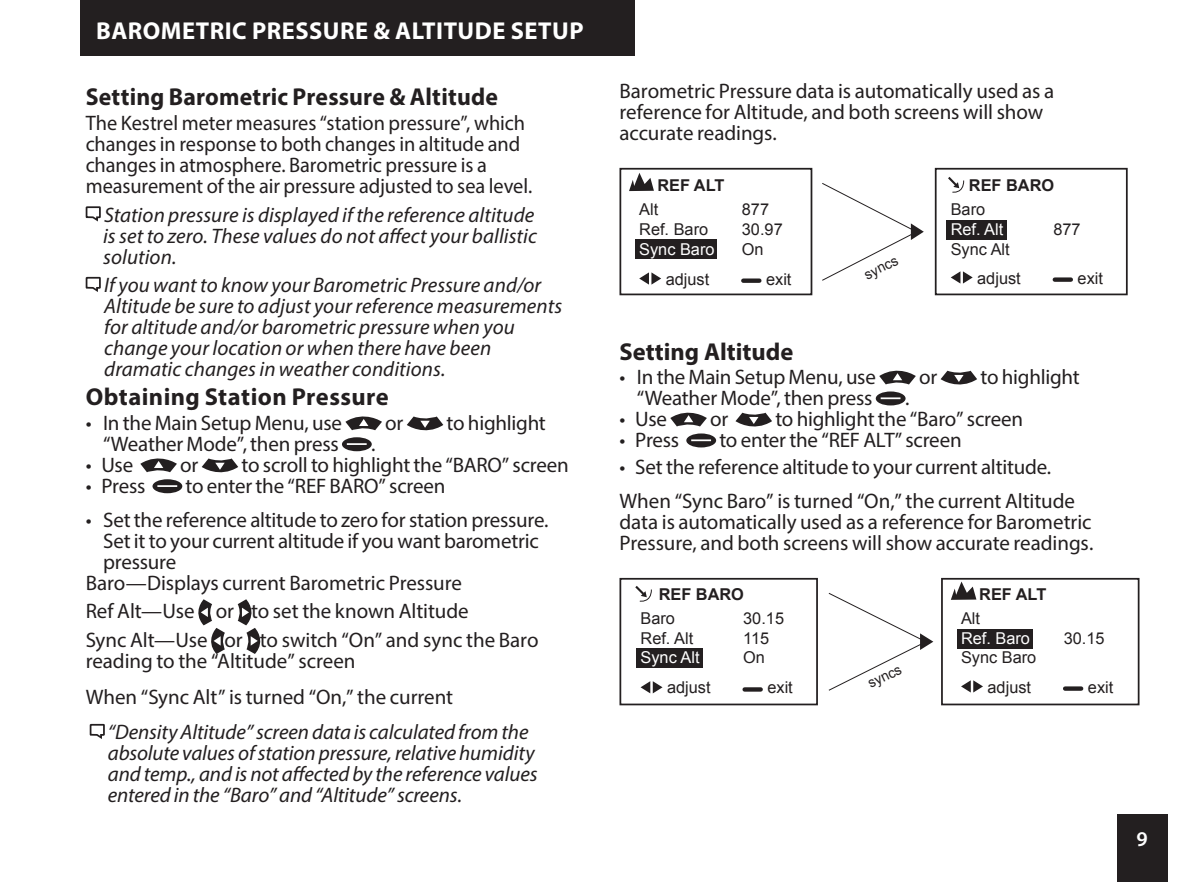
<style>
.page{position:relative;width:1197px;height:882px;background:#fff}
.page>*{position:absolute;margin:0;border:0;box-sizing:border-box;transform-origin:0 0}
.t1{font:700 24.5px "Myriad Pro";letter-spacing:.01em;color:#231f20}
.t2{font:700 24.5px "Myriad Pro";letter-spacing:.02em;color:#fff}
.t3{font:21px/21px "Myriad Pro";letter-spacing:-.005em;color:#231f20}
.t4{font:italic 21px/21px "Myriad Pro";color:#231f20}
.t5{font:600 21px "Myriad Pro";color:#fff}
.t6{font:16.45px/29.1px "Arial";color:#231f20}
.t7{font:16.45px "Arial";color:#fff}
.t8{font:700 16.45px "Arial";color:#231f20}
.t9{font:14px "Arial";color:#231f20}
</style>
<div class="page">
<div style="left:1117px;top:814px;width:50px;height:68px;background:#231f20"></div>
<svg style="left:85px;top:206px;width:16px;height:16px"></svg>
<svg style="left:85px;top:276px;width:16px;height:16px"></svg>
<svg style="left:345px;top:416px;width:37px;height:14px"></svg>
<svg style="left:407px;top:417px;width:36px;height:14px"></svg>
<div style="left:342px;top:437px;width:30px;height:14px;background:#231f20;border-radius:50%"></div>
<hr style="left:347px;top:443px;width:20px;height:2px;background:#fff">
<svg style="left:140px;top:458px;width:37px;height:14px"></svg>
<svg style="left:202px;top:459px;width:36px;height:14px"></svg>
<div style="left:153px;top:479px;width:29px;height:14px;background:#231f20;border-radius:50%"></div>
<hr style="left:157px;top:485px;width:20px;height:2px;background:#fff">
<svg style="left:198px;top:599px;width:27px;height:55px"></svg>
<svg style="left:238px;top:599px;width:23px;height:55px"></svg>
<svg style="left:89px;top:723px;width:16px;height:16px"></svg>
<div style="left:80px;top:0;width:555px;height:55px;background:#231f20"></div>
<div style="left:619px;top:168px;width:193px;height:127px;border:2px solid #231f20"></div>
<div style="left:935px;top:168px;width:193px;height:127px;border:2px solid #231f20"></div>
<div style="left:635px;top:239px;width:82px;height:20px;background:#231f20"></div>
<svg style="left:822px;top:183px;width:102px;height:98px"></svg>
<svg style="left:639px;top:272px;width:22px;height:13px"></svg>
<div style="left:743px;top:278px;width:16px;height:5px;background:#231f20"></div>
<div style="left:947px;top:220px;width:60px;height:20px;background:#231f20"></div>
<svg style="left:951px;top:271px;width:22px;height:13px"></svg>
<div style="left:1055px;top:277px;width:16px;height:5px;background:#231f20"></div>
<svg style="left:629px;top:173px;width:25px;height:18px"></svg>
<svg style="left:948px;top:177px;width:17px;height:16px"></svg>
<svg style="left:879px;top:370px;width:37px;height:14px"></svg>
<svg style="left:941px;top:371px;width:36px;height:14px"></svg>
<svg style="left:876px;top:391px;width:30px;height:14px"></svg>
<hr style="left:881px;top:397px;width:20px;height:2px;background:#fff">
<svg style="left:670px;top:412px;width:37px;height:14px"></svg>
<svg style="left:736px;top:413px;width:36px;height:14px"></svg>
<div style="left:686px;top:433px;width:30px;height:14px;background:#231f20;border-radius:50%"></div>
<hr style="left:691px;top:439px;width:20px;height:2px;background:#fff">
<div style="left:637px;top:648px;width:66px;height:20px;background:#231f20"></div>
<svg style="left:641px;top:681px;width:22px;height:12px"></svg>
<div style="left:745px;top:687px;width:16px;height:5px;background:#231f20"></div>
<div style="left:619px;top:578px;width:199px;height:127px;border:2px solid #231f20"></div>
<div style="left:941px;top:578px;width:199px;height:127px;border:2px solid #231f20"></div>
<svg style="left:828px;top:593px;width:105px;height:98px"></svg>
<div style="left:957px;top:629px;width:76px;height:20px;background:#231f20"></div>
<svg style="left:961px;top:680px;width:22px;height:13px"></svg>
<div style="left:1065px;top:686px;width:16px;height:5px;background:#231f20"></div>
<svg style="left:951px;top:582px;width:25px;height:18px"></svg>
<svg style="left:635px;top:586px;width:17px;height:16px"></svg>
<p class="t2" style="left:96px;top:15px;width:489px">BAROMETRIC PRESSURE &amp; ALTITUDE SETUP</p>
<p class="t1" style="left:86px;top:81px;width:414px">Setting Barometric Pressure &amp; Altitude</p>
<p class="t3" style="left:86px;top:112px;width:448px">The Kestrel meter measures “station pressure”, which changes in response to both changes in altitude and changes in atmosphere. Barometric pressure is a measurement of the air pressure adjusted to sea level.</p>
<p class="t4" style="left:103px;top:204px;width:435px">Station pressure is displayed if the reference altitude is set to zero. These values do not affect your ballistic solution.</p>
<p class="t4" style="left:104px;top:274px;width:460px">If you want to know your Barometric Pressure and/or Altitude be sure to adjust your reference measurements for altitude and/or barometric pressure when you change your location or when there have been dramatic changes in weather conditions.</p>
<p class="t1" style="left:86px;top:381px;width:305px">Obtaining Station Pressure</p>
<p class="t3" style="left:86px;top:412px;width:258px">• In the Main Setup Menu, use</p>
<p class="t3" style="left:385px;top:412px;width:20px">or</p>
<p class="t3" style="left:447px;top:412px;width:101px">to highlight</p>
<p class="t3" style="left:103px;top:433px;width:237px">“Weather Mode”, then press</p>
<p class="t3" style="left:371px;top:433px;width:6px">.</p>
<p class="t3" style="left:86px;top:454px;width:49px">• Use</p>
<p class="t3" style="left:180px;top:454px;width:20px">or</p>
<p class="t3" style="left:242px;top:454px;width:329px">to scroll to highlight the “BARO” screen</p>
<p class="t3" style="left:86px;top:475px;width:61px">• Press</p>
<p class="t3" style="left:186px;top:475px;width:261px">to enter the “REF BARO” screen</p>
<p class="t3" style="left:86px;top:509px;width:464px">• Set the reference altitude to zero for station pressure.</p>
<p class="t3" style="left:103px;top:530px;width:437px">Set it to your current altitude if you want barometric</p>
<p class="t3" style="left:103px;top:551px;width:75px">pressure</p>
<p class="t3" style="left:86px;top:572px;width:378px">Baro—Displays current Barometric Pressure</p>
<p class="t3" style="left:86px;top:597px;width:454px;line-height:28.7px">Ref Alt—Use or to set the known Altitude<br>Sync Alt—Use or to switch “On” and sync the Baro</p>
<p class="t3" style="left:86px;top:643px;width:369px;line-height:35.7px">reading to the “Altitude” screen<br>When “Sync Alt” is turned “On,” the current</p>
<p class="t4" style="left:108px;top:721px;width:431px">“Density Altitude” screen data is calculated from the absolute values of station pressure, relative humidity and temp., and is not affected by the reference values entered in the “Baro” and “Altitude” screens.</p>
<p class="t3" style="left:620px;top:80px;width:436px">Barometric Pressure data is automatically used as a reference for Altitude, and both screens will show accurate readings.</p>
<p class="t8" style="left:657px;top:174px;width:69px">REF ALT</p>
<p class="t6" style="left:639px;top:195px;width:21px">Alt</p>
<p class="t6" style="left:742px;top:195px;width:29px">877</p>
<p class="t6" style="left:639px;top:215px;width:70px">Ref. Baro</p>
<p class="t6" style="left:742px;top:215px;width:42px">30.97</p>
<p class="t7" style="left:639px;top:238px;width:77px">Sync Baro</p>
<p class="t6" style="left:742px;top:234px;width:23px">On</p>
<p class="t6" style="left:666px;top:264px;width:45px">adjust</p>
<p class="t6" style="left:766px;top:264px;width:27px">exit</p>
<p class="t9" style="left:861px;top:267px;width:37px;rotate:-26deg">syncs</p>
<p class="t8" style="left:969px;top:174px;width:87px">REF BARO</p>
<p class="t6" style="left:951px;top:195px;width:36px">Baro</p>
<p class="t7" style="left:951px;top:218px;width:54px">Ref. Alt</p>
<p class="t6" style="left:1053px;top:215px;width:29px">877</p>
<p class="t6" style="left:977px;top:234px;width:45px;text-indent:-27px">Sync Alt adjust</p>
<p class="t6" style="left:1078px;top:263px;width:27px">exit</p>
<p class="t1" style="left:620px;top:335px;width:175px">Setting Altitude</p>
<p class="t3" style="left:620px;top:367px;width:258px">• In the Main Setup Menu, use</p>
<p class="t3" style="left:919px;top:367px;width:20px">or</p>
<p class="t3" style="left:980px;top:367px;width:101px">to highlight</p>
<p class="t3" style="left:637px;top:388px;width:237px">“Weather Mode”, then press</p>
<p class="t3" style="left:905px;top:388px;width:6px">.</p>
<p class="t3" style="left:620px;top:409px;width:49px">• Use</p>
<p class="t3" style="left:710px;top:409px;width:20px">or</p>
<p class="t3" style="left:775px;top:409px;width:249px">to highlight the “Baro” screen</p>
<p class="t3" style="left:620px;top:430px;width:61px">• Press</p>
<p class="t3" style="left:719px;top:430px;width:244px">to enter the “REF ALT” screen</p>
<p class="t3" style="left:620px;top:450px;width:457px;line-height:33.6px">• Set the reference altitude to your current altitude.<br>When “Sync Baro” is turned “On,” the current Altitude</p>
<p class="t3" style="left:620px;top:511px;width:475px">data is automatically used as a reference for Barometric<br>Pressure, and both screens will show accurate readings.</p>
<p class="t8" style="left:659px;top:583px;width:87px">REF BARO</p>
<p class="t6" style="left:641px;top:604px;width:36px">Baro</p>
<p class="t6" style="left:743px;top:604px;width:42px">30.15</p>
<p class="t6" style="left:641px;top:624px;width:54px">Ref. Alt</p>
<p class="t6" style="left:743px;top:624px;width:28px">115</p>
<p class="t7" style="left:641px;top:647px;width:61px">Sync Alt</p>
<p class="t6" style="left:743px;top:643px;width:23px">On</p>
<p class="t6" style="left:667px;top:673px;width:45px">adjust</p>
<p class="t6" style="left:767px;top:673px;width:27px">exit</p>
<p class="t8" style="left:979px;top:583px;width:69px">REF ALT</p>
<p class="t6" style="left:961px;top:604px;width:21px">Alt</p>
<p class="t7" style="left:961px;top:627px;width:70px">Ref. Baro</p>
<p class="t6" style="left:1064px;top:624px;width:42px">30.15</p>
<p class="t6" style="left:988px;top:643px;width:50px;text-indent:-27px">Sync Baro adjust</p>
<p class="t9" style="left:865px;top:676px;width:37px;rotate:-26deg">syncs</p>
<p class="t6" style="left:1088px;top:672px;width:27px">exit</p>
<p class="t5" style="left:1136px;top:825px;width:13px">9</p>
</div>
